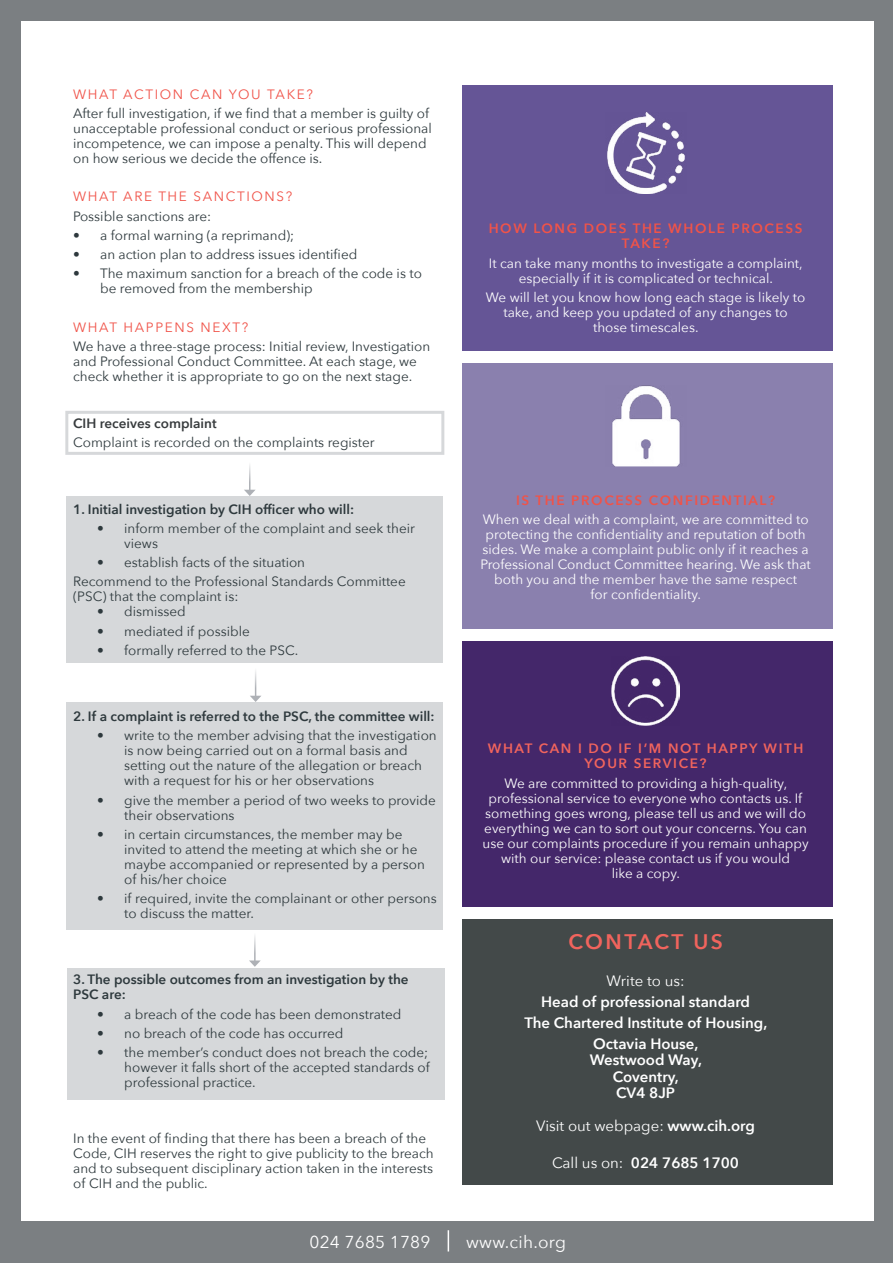
<style>
.page{position:relative;width:893px;height:1263px;background:#7b7f82}
.page>*{position:absolute;margin:0;border:0;box-sizing:border-box;transform-origin:0 0}
.t1{font:600 21px "Avenir Next";letter-spacing:.115em;color:#f1645d}
.t2{font:17.25px "Avenir Next";letter-spacing:.01em;color:#fff}
.t3{font:600 15px/20.7px "Avenir Next";color:#fff;text-align:center}
.t4{font:15px "Avenir Next";color:#fff}
.t5{font:13.5px/15px "Avenir Next";color:#2e393d}
.t6{font:13.5px/15px "Avenir Next";color:#fff;text-align:center}
.t7{font:600 13.5px/15px "Avenir Next";color:#2e393d}
.t8{font:13.5px "Avenir Next";letter-spacing:.12em;color:#f05349}
.t9{font:600 13.5px/15px "Avenir Next";letter-spacing:.12em;color:#f05349;text-align:center}
.t10{font:600 13.5px/15px "Avenir Next";letter-spacing:.12em;color:#f1645d;text-align:center}
.t11{font:600 13.5px "Avenir Next";color:#373b3d}
.s1{font-weight:600}
.s2{font-weight:400}
</style>
<div class="page">
<div style="left:21px;top:21px;width:853px;height:1200px;background:#fff"></div>
<svg style="left:448px;top:1230px;width:1px;height:21px"></svg>
<div style="left:462px;top:641px;width:371px;height:266px;background:#44276a"></div>
<div style="left:462px;top:919px;width:371px;height:266px;background:#434949"></div>
<div style="left:462px;top:363px;width:371px;height:266px;background:#8a80ae"></div>
<div style="left:462px;top:85px;width:371px;height:266px;background:#655596"></div>
<div style="left:67px;top:968px;width:377px;height:131px;background:#d6d8da"></div>
<div style="left:67px;top:702px;width:376px;height:228px;background:#d6d8da"></div>
<div style="left:67px;top:496px;width:376px;height:167px;background:#d6d8da"></div>
<div style="left:65px;top:411px;width:379px;height:44px;border:3px solid #aeb1b6"></div>
<svg style="left:244px;top:465px;width:12px;height:31px"></svg>
<svg style="left:250px;top:670px;width:11px;height:32px"></svg>
<hr style="left:254px;top:932px;width:2px;height:29px;background:#aeb1b6">
<svg style="left:249px;top:960px;width:12px;height:7px"></svg>
<img style="left:611px;top:656px;width:69px;height:69px">
<img style="left:612px;top:386px;width:68px;height:81px">
<img style="left:607px;top:112px;width:78px;height:81px">
<p class="t8" style="left:73px;top:82px;width:241px">WHAT ACTION CAN YOU TAKE?</p>
<p class="t5" style="left:73px;top:105px;width:360px">After full investigation, if we find that a member is guilty of unacceptable professional conduct or serious professional incompetence, we can impose a penalty. This will depend on how serious we decide the offence is.</p>
<p class="t8" style="left:73px;top:185px;width:221px">WHAT ARE THE SANCTIONS?</p>
<p class="t5" style="left:73px;top:208px;width:140px">Possible sanctions are:</p>
<p class="t5" style="left:73px;top:227px;width:223px">• a formal warning (a reprimand);</p>
<p class="t5" style="left:73px;top:246px;width:286px">• an action plan to address issues identified</p>
<p class="t5" style="left:100px;top:266px;width:323px;text-indent:-27px">• The maximum sanction for a breach of the code is to be removed from the membership</p>
<p class="t8" style="left:73px;top:316px;width:177px">WHAT HAPPENS NEXT?</p>
<p class="t5" style="left:73px;top:338px;width:359px">We have a three-stage process: Initial review, Investigation and Professional Conduct Committee. At each stage, we check whether it is appropriate to go on the next stage.</p>
<p class="t11" style="left:73px;top:412px;width:145px">CIH receives complaint</p>
<p class="t5" style="left:73px;top:435px;width:303px">Complaint is recorded on the complaints register</p>
<p class="t7" style="left:73px;top:501px;width:282px">1. Initial investigation by CIH officer who will:</p>
<p class="t5" style="left:124px;top:520px;width:292px;text-indent:-27px">• inform member of the complaint and seek their views</p>
<p class="t5" style="left:73px;top:552px;width:334px;line-height:19.2px;text-indent:24px">• establish facts of the situation<br>Recommend to the Professional Standards Committee</p>
<p class="t5" style="left:73px;top:589px;width:167px">(PSC) that the complaint is:</p>
<p class="t5" style="left:97px;top:604px;width:90px">• dismissed</p>
<p class="t5" style="left:97px;top:623px;width:154px">• mediated if possible</p>
<p class="t5" style="left:97px;top:642px;width:203px">• formally referred to the PSC.</p>
<p class="t7" style="left:73px;top:709px;width:363px">2. If a complaint is referred to the PSC, the committee will:</p>
<p class="t5" style="left:124px;top:728px;width:314px;text-indent:-27px">• write to the member advising that the investigation is now being carried out on a formal basis and setting out the nature of the allegation or breach with a request for his or her observations</p>
<p class="t5" style="left:124px;top:792px;width:313px;text-indent:-27px">• give the member a period of two weeks to provide their observations</p>
<p class="t5" style="left:124px;top:826px;width:302px;text-indent:-27px">• in certain circumstances, the member may be invited to attend the meeting at which she or he maybe accompanied or represented by a person of his/her choice</p>
<p class="t5" style="left:124px;top:890px;width:314px;text-indent:-27px">• if required, invite the complainant or other persons to discuss the matter.</p>
<p class="t7" style="left:73px;top:972px;width:337px">3. The possible outcomes from an investigation by the<br>PSC are:</p>
<p class="t5" style="left:97px;top:1006px;width:306px">• a breach of the code has been demonstrated</p>
<p class="t5" style="left:97px;top:1025px;width:248px">• no breach of the code has occurred</p>
<p class="t5" style="left:124px;top:1044px;width:307px;text-align:justify;text-indent:-27px">• the member’s conduct does not breach the code; however it falls short of the accepted standards of professional practice.</p>
<p class="t5" style="left:73px;top:1130px;width:362px">In the event of finding that there has been a breach of the Code, CIH reserves the right to give publicity to the breach and to subsequent disciplinary action taken in the interests of CIH and the public.</p>
<p class="t9" style="left:489px;top:221px;width:315px">HOW LONG DOES THE WHOLE PROCESS<br>TAKE?</p>
<p class="t6" style="left:489px;top:255px;width:315px">It can take many months to investigate a complaint, especially if it is complicated or technical.</p>
<p class="t6" style="left:486px;top:289px;width:321px">We will let you know how long each stage is likely to take, and keep you updated of any changes to those timescales.</p>
<p class="t9" style="left:516px;top:492px;width:261px">IS THE PROCESS CONFIDENTIAL?</p>
<p class="t6" style="left:480px;top:511px;width:332px">When we deal with a complaint, we are committed to protecting the confidentiality and reputation of both sides. We make a complaint public only if it reaches a Professional Conduct Committee hearing. We ask that both you and the member have the same respect<br>for confidentiality.</p>
<p class="t10" style="left:488px;top:741px;width:317px">WHAT CAN I DO IF I’M NOT HAPPY WITH<br>YOUR SERVICE?</p>
<p class="t6" style="left:483px;top:775px;width:327px">We are committed to providing a high-quality, professional service to everyone who contacts us. If something goes wrong, please tell us and we will do everything we can to sort out your concerns. You can use our complaints procedure if you remain unhappy with our service: please contact us if you would<br>like a copy.</p>
<h1 class="t1" style="left:568px;top:924px;width:156px">CONTACT US</h1>
<p class="t4" style="left:607px;top:968px;width:79px">Write to us:</p>
<p class="t3" style="left:524px;top:991px;width:244px">Head of professional standard<br>The Chartered Institute of Housing,<br>Octavia House,</p>
<p class="t3" style="left:590px;top:1051px;width:114px;line-height:16.5px">Westwood Way,<br>Coventry,<br>CV4 8JP</p>
<p class="t4" style="left:536px;top:1113px;width:220px">Visit out webpage: <span class="s1">www.cih.org</span></p>
<p class="t3" style="left:552px;top:1152px;width:189px"><span class="s2">Call us on:</span> 024 7685 1700</p>
<p class="t2" style="left:310px;top:1227px;width:122px">024 7685 1789</p>
<p class="t2" style="left:466px;top:1227px;width:101px">www.cih.org</p>
</div>
